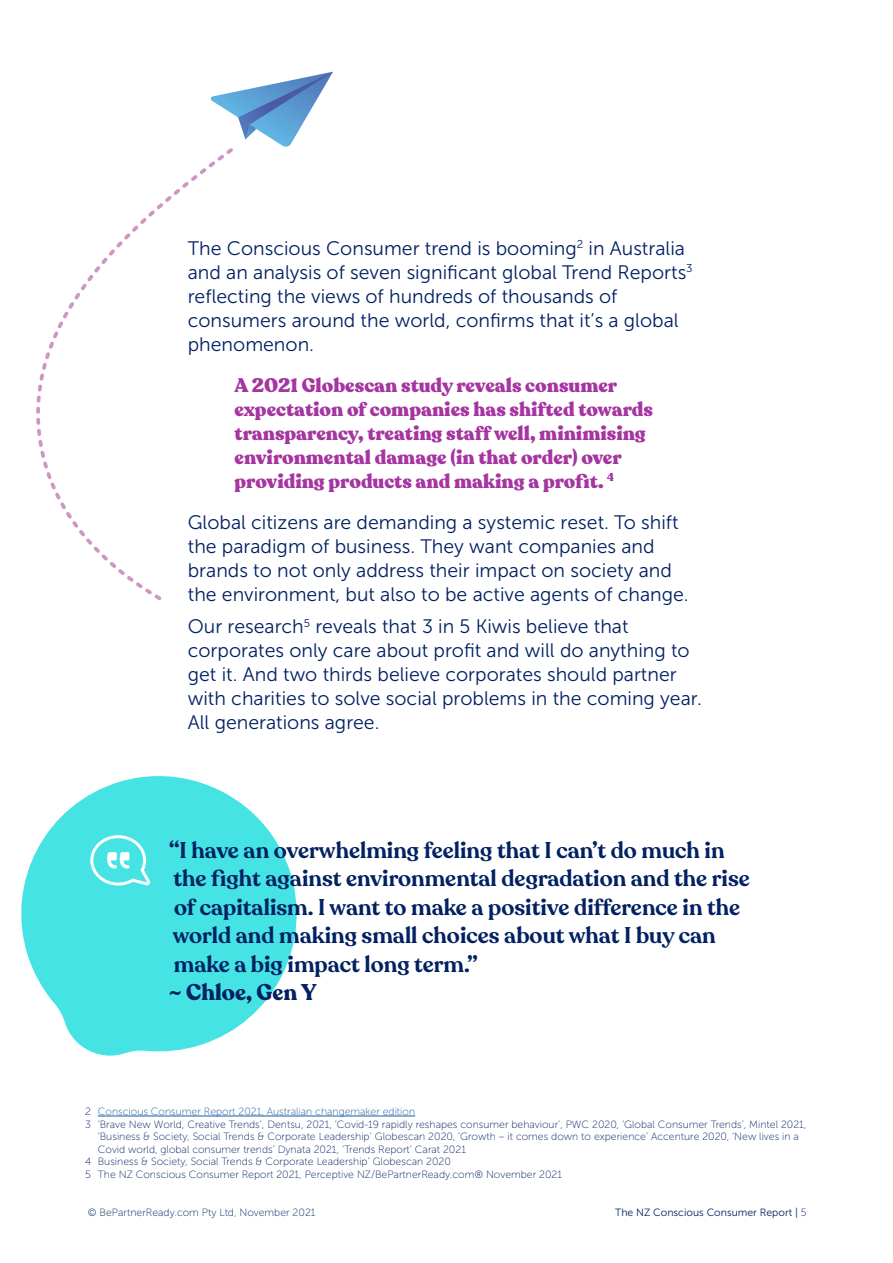
<style>
.page{position:relative;width:893px;height:1263px;background:#fff}
.page>*{position:absolute;margin:0;border:0;box-sizing:border-box;transform-origin:0 0}
.gen_quotes{font:600 22.5px/28.5px "Recoleta";color:#022162}
.body_copy{font:19.5px/24px "Museo Sans 300";color:#022162}
.body_copy-2{font:900 19.5px/24px "Recoleta";color:#a634a1}
.t1{font:10.5px/12.6px "Museo Sans 100";color:#022162}
.t2{font:10.5px "Museo Sans 100";color:#175d9e}
.t3{font:10.5px "Museo Sans 300";color:#022162}
.s1{font-weight:700}
.s2{color:#022162}
.s3{font-family:"Museo Sans 100"}
</style>
<div class="page">
<svg style="left:21px;top:776px;width:276px;height:280px;fill:#45e3e3"></svg>
<svg style="left:89px;top:834px;width:64px;height:54px"></svg>
<svg style="left:211px;top:72px;width:122px;height:75px"></svg>
<svg style="left:36px;top:148px;width:197px;height:452px"></svg>
<hr style="left:98px;top:1116px;width:317px;height:1px;background:#175d9e">
<p class="body_copy" style="left:188px;top:236px;width:506px">The Conscious Consumer trend is booming<sup>2</sup> in Australia and an analysis of seven significant global Trend Reports<sup>3 </sup>reflecting the views of hundreds of thousands of consumers around the world, confirms that it’s a global phenomenon.</p>
<p class="body_copy-2" style="left:235px;top:374px;width:420px">A 2021 Globescan study reveals consumer expectation of companies has shifted towards transparency, treating staff well, minimising environmental damage (in that order) over providing products and making a profit. <sup>4</sup></p>
<p class="body_copy" style="left:188px;top:510px;width:502px">Global citizens are demanding a systemic reset. To shift the paradigm of business. They want companies and brands to not only address their impact on society and the environment, but also to be active agents of change.</p>
<p class="body_copy" style="left:188px;top:615px;width:516px">Our research<sup>5</sup> reveals that 3 in 5 Kiwis believe that corporates only care about profit and will do anything to get it. And two thirds believe corporates should partner with charities to solve social problems in the coming year.<br>All generations agree.</p>
<p class="gen_quotes" style="left:168px;top:836px;width:583px">“I have an overwhelming feeling that I can’t do much in the fight against environmental degradation and the rise of capitalism. I want to make a positive difference in the world and making small choices about what I buy can make a big impact long term.”<br><span class="s1">~ Chloe, Gen Y</span></p>
<p class="t2" style="left:85px;top:1106px;width:332px"><span class="s2">2</span> Conscious Consumer Report 2021, Australian changemaker edition</p>
<p class="t1" style="left:98px;top:1118px;width:710px;text-indent:-13px">3 ‘Brave New World, Creative Trends’, Dentsu, 2021, ‘Covid-19 rapidly reshapes consumer behaviour’, PWC 2020, ‘Global Consumer Trends’, Mintel 2021, ‘Business &amp; Society, Social Trends &amp; Corporate Leadership’ Globescan 2020, ‘Growth – it comes down to experience’ Accenture 2020, ‘New lives in a<br>Covid world, global consumer trends’ Dynata 2021, ‘Trends Report’ Carat 2021</p>
<p class="t1" style="left:85px;top:1155px;width:367px">4 Business &amp; Society, Social Trends &amp; Corporate Leadership’ Globescan 2020</p>
<p class="t1" style="left:85px;top:1168px;width:478px">5 The NZ Conscious Consumer Report 2021, Perceptive NZ/BePartnerReady.com® November 2021</p>
<p class="t1" style="left:88px;top:1206px;width:229px">© BePartnerReady.com Pty Ltd, November 2021</p>
<p class="t3" style="left:615px;top:1206px;width:193px">The NZ Conscious Consumer Report | <span class="s3">5</span></p>
</div>
